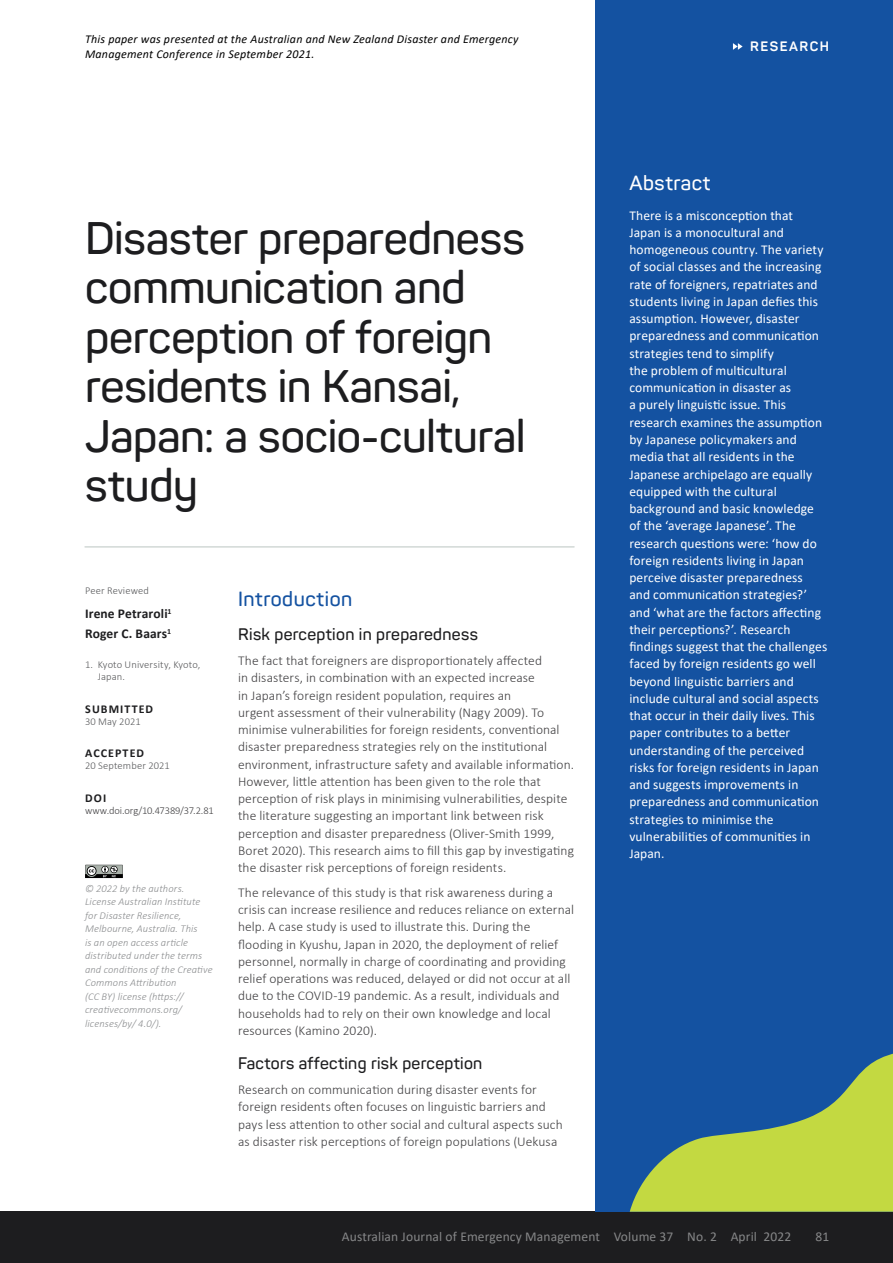
<style>
.page{position:relative;width:893px;height:1263px;background:#fff}
.page>*{position:absolute;margin:0;border:0;box-sizing:border-box;transform-origin:0 0}
.t1{font:600 45px/49.5px "Panton";letter-spacing:-.01em;color:#1d1d1f}
.t2{font:600 20.25px "Panton";letter-spacing:.03em;color:#1452a1}
.t3{font:600 20.25px "Panton";letter-spacing:.03em;color:#fff}
.t4{font:600 16.5px "Panton";letter-spacing:.02em;color:#1d1d1f}
.t5{font:300 13.5px/17.2px "Calibri";letter-spacing:.005em;color:#414042}
.t6{font:13.5px/17.2px "Calibri";letter-spacing:.005em;color:#fff}
.t7{font:13.5px "Calibri";letter-spacing:.01em;color:#868788}
.t8{font:700 13.5px/19.6px "Calibri";letter-spacing:.01em;color:#1d1d1f}
.t9{font:700 13.5px "Panton";letter-spacing:.11em;color:#fff}
.t10{font:italic 12px/14.4px "Calibri";letter-spacing:.02em;color:#000}
.t11{font:700 12px "Calibri";letter-spacing:.09em;color:#1d1d1f}
.t12{font:italic 300 10.5px/13.5px "Calibri";letter-spacing:.01em;color:#8a8c8e}
.t13{font:300 10.5px/12px "Calibri";letter-spacing:.01em;color:#58595b}
.t14{font:300 10.5px "Calibri";letter-spacing:-.01em;color:#414042}
</style>
<div class="page">
<div style="left:596px;top:0;width:297px;height:81px;background:#1452a1"></div>
<svg style="left:733px;top:43px;width:10px;height:7px"></svg>
<div style="left:0;top:1212px;width:893px;height:51px;background:#1d1d1f"></div>
<div style="left:596px;top:81px;width:297px;height:1131px;background:#1452a1"></div>
<svg style="left:630px;top:1053px;width:263px;height:159px"></svg>
<hr style="left:85px;top:546px;width:489px;height:2px;background:#d2d8d6">
<svg style="left:85px;top:865px;width:38px;height:14px"></svg>
<p class="t10" style="left:85px;top:32px;width:435px">This paper was presented at the Australian and New Zealand Disaster and Emergency<br>Management Conference in September 2021.</p>
<h1 class="t1" style="left:85px;top:213px;width:442px">Disaster preparedness communication and perception of foreign residents in Kansai,<br>Japan: a socio-cultural study</h1>
<p class="t13" style="left:85px;top:585px;width:65px">Peer Reviewed</p>
<p class="t8" style="left:85px;top:604px;width:88px">Irene Petraroli<sup>1<br></sup>Roger C. Baars<sup>1</sup></p>
<p class="t13" style="left:98px;top:659px;width:104px;text-indent:-13px">1. Kyoto University, Kyoto,<br>Japan.</p>
<p class="t11" style="left:85px;top:700px;width:69px">SUBMITTED</p>
<p class="t13" style="left:85px;top:715px;width:57px">30 May 2021</p>
<p class="t11" style="left:85px;top:745px;width:60px">ACCEPTED</p>
<p class="t13" style="left:85px;top:760px;width:86px">20 September 2021</p>
<p class="t11" style="left:85px;top:789px;width:23px">DOI</p>
<p class="t14" style="left:85px;top:804px;width:130px">www.doi.org/10.47389/37.2.81</p>
<p class="t12" style="left:85px;top:881px;width:129px">© 2022 by the authors.<br>License Australian Institute for Disaster Resilience,<br>Melbourne, Australia. This<br>is an open access article distributed under the terms and conditions of the Creative<br>Commons Attribution<br>(CC BY) license (https:// creativecommons.org/ licenses/by/ 4.0/).</p>
<h2 class="t2" style="left:238px;top:586px;width:116px">Introduction</h2>
<p class="t4" style="left:238px;top:624px;width:241px">Risk perception in preparedness</p>
<p class="t5" style="left:238px;top:652px;width:337px">The fact that foreigners are disproportionately affected<br>in disasters, in combination with an expected increase<br>in Japan’s foreign resident population, requires an<br>urgent assessment of their vulnerability (Nagy 2009). To minimise vulnerabilities for foreign residents, conventional disaster preparedness strategies rely on the institutional environment, infrastructure safety and available information.<br>However, little attention has been given to the role that perception of risk plays in minimising vulnerabilities, despite the literature suggesting an important link between risk perception and disaster preparedness (Oliver-Smith 1999, Boret 2020). This research aims to fill this gap by investigating the disaster risk perceptions of foreign residents.</p>
<p class="t5" style="left:238px;top:884px;width:337px">The relevance of this study is that risk awareness during a crisis can increase resilience and reduces reliance on external help. A case study is used to illustrate this. During the flooding in Kyushu, Japan in 2020, the deployment of relief personnel, normally in charge of coordinating and providing relief operations was reduced, delayed or did not occur at all due to the COVID-19 pandemic. As a result, individuals and households had to rely on their own knowledge and local resources (Kamino 2020).</p>
<p class="t4" style="left:238px;top:1053px;width:246px">Factors affecting risk perception</p>
<p class="t5" style="left:238px;top:1081px;width:326px">Research on communication during disaster events for foreign residents often focuses on linguistic barriers and pays less attention to other social and cultural aspects such as disaster risk perceptions of foreign populations (Uekusa</p>
<p class="t9" style="left:750px;top:38px;width:80px">RESEARCH</p>
<h2 class="t3" style="left:629px;top:170px;width:83px">Abstract</h2>
<p class="t6" style="left:629px;top:206px;width:199px">There is a misconception that<br>Japan is a monocultural and homogeneous country. The variety of social classes and the increasing rate of foreigners, repatriates and students living in Japan defies this assumption. However, disaster preparedness and communication strategies tend to simplify<br>the problem of multicultural communication in disaster as<br>a purely linguistic issue. This research examines the assumption by Japanese policymakers and media that all residents in the<br>Japanese archipelago are equally equipped with the cultural background and basic knowledge of the ‘average Japanese’. The research questions were: ‘how do foreign residents living in Japan perceive disaster preparedness<br>and communication strategies?’ and ‘what are the factors affecting their perceptions?’. Research findings suggest that the challenges faced by foreign residents go well beyond linguistic barriers and include cultural and social aspects that occur in their daily lives. This paper contributes to a better understanding of the perceived risks for foreign residents in Japan and suggests improvements in preparedness and communication strategies to minimise the vulnerabilities of communities in<br>Japan.</p>
<p class="t7" style="left:342px;top:1227px;width:451px">Australian Journal of Emergency Management Volume 37 No. 2 April 2022</p>
<p class="t7" style="left:815px;top:1227px;width:15px">81</p>
</div>
